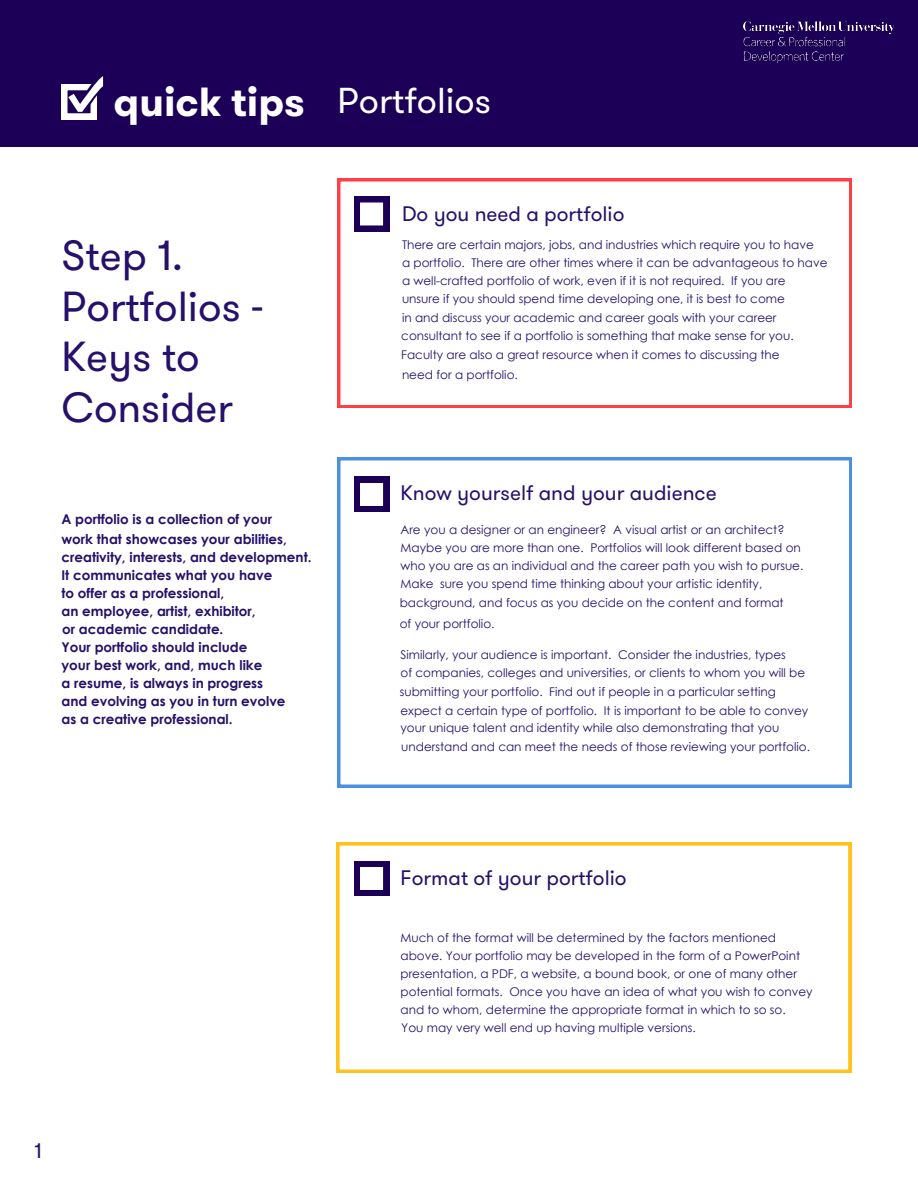
<style>
.page{position:relative;width:918px;height:1188px;background:#fff}
.page>*{position:absolute;margin:0;border:0;box-sizing:border-box;transform-origin:0 0}
.t1{font:42px/50.6px "GT Walsheim Pro Trial";color:#26106b}
.t2{font:700 40.65px "GT Walsheim Pro Trial";color:#fff}
.t3{font:36px "GT Walsheim Pro Trial";color:#fff}
.t4{font:21px "GT Walsheim Pro Trial";color:#26106b}
.t5{font:700 13.5px/18px "Century Gothic";color:#26106b}
.t6{font:12px/18px "Century Gothic";color:#26106b}
</style>
<div class="page">
<div style="left:0;top:0;width:918px;height:147px;background:#1c0058"></div>
<svg style="left:337px;top:843px;width:514px;height:229px"></svg>
<svg style="left:62px;top:76px;width:41px;height:43px"></svg>
<svg style="left:354px;top:861px;width:35px;height:35px"></svg>
<svg style="left:338px;top:458px;width:514px;height:330px"></svg>
<svg style="left:354px;top:477px;width:35px;height:35px"></svg>
<svg style="left:338px;top:178px;width:514px;height:230px"></svg>
<svg style="left:354px;top:196px;width:35px;height:35px"></svg>
<img style="left:743px;top:21px;width:151px;height:42px">
<h2 class="t2" style="left:114px;top:86px;width:193px">quick tips</h2>
<h3 class="t3" style="left:338px;top:88px;width:155px">Portfolios</h3>
<h1 class="t1" style="left:62px;top:235px;width:204px">Step 1:<br>Portfolios -<br>Keys to<br>Consider</h1>
<p class="t5" style="left:62px;top:509px;width:227px;line-height:19.5px">A portfolio is a collection of your work that showcases your abilities,</p>
<p class="t5" style="left:62px;top:547px;width:252px">creativity, interests, and development.<br>It communicates what you have<br>to offer as a professional,<br>an employee, artist, exhibitor,</p>
<p class="t5" style="left:62px;top:637px;width:226px">Your portfolio should include<br>your best work, and, much like<br>a resume, is always in progress and evolving as you in turn evolve as a creative professional.</p>
<p class="t5" style="left:62px;top:619px;width:163px">or academic candidate.</p>
<h3 class="t4" style="left:402px;top:205px;width:224px">Do you need a portfolio</h3>
<p class="t6" style="left:402px;top:235px;width:413px">There are certain majors, jobs, and industries which require you to have</p>
<p class="t6" style="left:402px;top:271px;width:385px">a well-crafted portfolio of work, even if it is not required. If you are unsure if you should spend time developing one, it is best to come</p>
<p class="t6" style="left:402px;top:253px;width:427px">a portfolio. There are other times where it can be advantageous to have</p>
<p class="t6" style="left:401px;top:308px;width:394px;line-height:19px">in and discuss your academic and career goals with your career consultant to see if a portfolio is something that make sense for you.<br>Faculty are also a great resource when it comes to discussing the need for a portfolio.</p>
<h3 class="t4" style="left:400px;top:484px;width:318px">Know yourself and your audience</h3>
<p class="t6" style="left:400px;top:520px;width:404px">Are you a designer or an engineer? A visual artist or an architect?<br>Maybe you are more than one. Portfolios will look different based on who you are as an individual and the career path you wish to pursue.<br>Make sure you spend time thinking about your artistic identity,</p>
<p class="t6" style="left:400px;top:593px;width:385px;line-height:20.2px">background, and focus as you decide on the content and format of your portfolio.</p>
<p class="t6" style="left:400px;top:645px;width:410px;line-height:18.5px">Similarly, your audience is important. Consider the industries, types<br>of companies, colleges and universities, or clients to whom you will be submitting your portfolio. Find out if people in a particular setting expect a certain type of portfolio. It is important to be able to convey</p>
<p class="t6" style="left:400px;top:718px;width:411px;line-height:18.8px">your unique talent and identity while also demonstrating that you understand and can meet the needs of those reviewing your portfolio.</p>
<h3 class="t4" style="left:34px;top:1143px;width:9px">1</h3>
<h3 class="t4" style="left:400px;top:870px;width:228px">Format of your portfolio</h3>
<p class="t6" style="left:400px;top:929px;width:414px">Much of the format will be determined by the factors mentioned above. Your portfolio may be developed in the form of a PowerPoint presentation, a PDF, a website, a bound book, or one of many other potential formats. Once you have an idea of what you wish to convey and to whom, determine the appropriate format in which to so so.</p>
<p class="t6" style="left:401px;top:1018px;width:296px">You may very well end up having multiple versions.</p>
</div>
